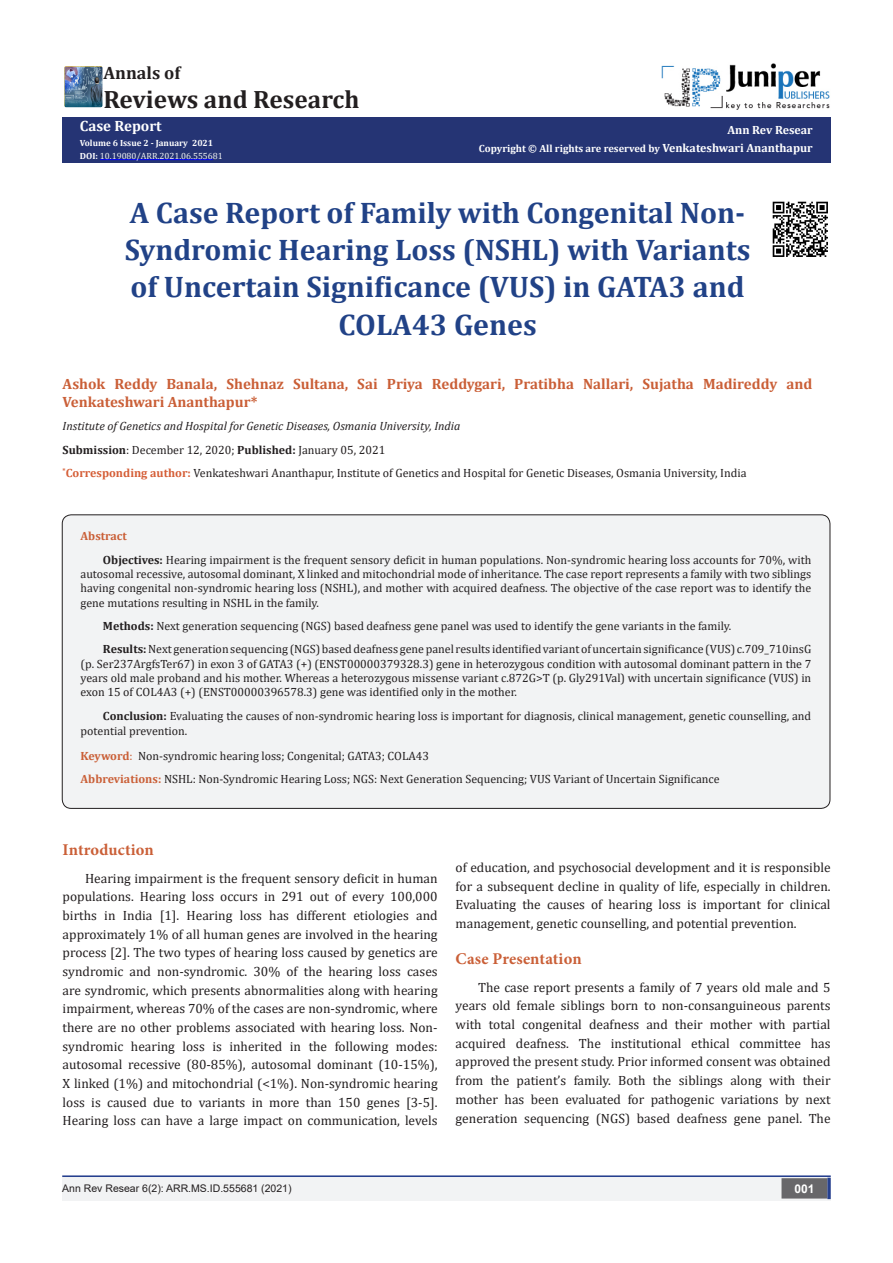
<style>
.page{position:relative;width:893px;height:1263px;background:#fff}
.page>*{position:absolute;margin:0;border:0;box-sizing:border-box;transform-origin:0 0}
.t1{font:700 29.85px/37.3px "Cambria";color:#214287;text-align:center}
.t2{font:700 25.2px "Cambria";color:#231f20}
.t3{font:700 18px "Cambria";color:#231f20}
.Default{font:700 16.5px "Minion Pro";letter-spacing:.005em;color:#ca5f37}
.t4{font:700 15px/18px "Cambria";color:#ca5f37}
.t5{font:700 15px "Cambria";color:#fff}
.t6{font:13.5px/18.8px "Cambria";color:#231f20;text-align:justify}
.t7{font:12px/14.4px "Cambria";color:#231f20;text-align:justify}
.t8{font:italic 12px "Cambria";color:#231f20}
.t9{font:700 12px "Cambria";color:#fff}
.t10{font:700 12px "Cambria";color:#ca5f37}
.t11{font:700 12px "Arial";color:#fff}
.t12{font:700 10.5px "Cambria";color:#fff}
.t13{font:10.5px "Arial";color:#231f20}
.t14{font:9px "Cambria";color:#f0f1f2}
.t15{font:700 9px "Cambria";color:#fff}
.s1{font-weight:700;color:#fff}
.s2{font-size:12px}
.s3{font-weight:700}
.s4{font-weight:700;color:#d55e37}
.s5{font-weight:700;color:#ca5f37}
.s6{color:#ca5f37}
</style>
<div class="page">
<div style="left:62px;top:117px;width:768px;height:45px;background:#253474"></div>
<hr style="left:100px;top:159px;width:113px;height:1px;background:#00f">
<hr style="left:62px;top:1175px;width:769px;height:1px;background:#253f8e">
<div style="left:62px;top:1176px;width:441px;height:25px;background:#f2f3f4"></div>
<div style="left:503px;top:1176px;width:328px;height:25px;background:#f2f3f4"></div>
<div style="left:782px;top:1179px;width:45px;height:19px;background:#68676a"></div>
<div style="left:781px;top:1178px;width:46px;height:20px;border:2px solid #68676a"></div>
<svg style="left:827px;top:1178px;width:4px;height:21px"></svg>
<hr style="left:62px;top:1176px;width:769px;height:1px;background:#253f8e">
<img style="left:662px;top:63px;width:168px;height:47px">
<img style="left:64px;top:66px;width:38px;height:41px">
<div style="left:62px;top:515px;width:768px;height:293px;background:#f2f3f4;border-radius:9px"></div>
<img style="left:772px;top:201px;width:56px;height:56px">
<p class="t3" style="left:103px;top:60px;width:79px">Annals of</p>
<p class="t2" style="left:103px;top:81px;width:258px">Reviews and Research</p>
<p class="t5" style="left:80px;top:115px;width:83px">Case Report</p>
<p class="t15" style="left:80px;top:136px;width:135px">Volume 6 Issue 2 - January 2021</p>
<p class="t14" style="left:80px;top:151px;width:144px"><span class="s1">DOI:</span> 10.19080/ARR.2021.06.555681</p>
<p class="t9" style="left:727px;top:121px;width:87px">Ann Rev Resear</p>
<p class="t12" style="left:479px;top:141px;width:335px">Copyright © All rights are reserved by <span class="s2">Venkateshwari Ananthapur</span></p>
<p class="t1" style="left:125px;top:193px;width:627px">A Case Report of Family with Congenital Non-Syndromic Hearing Loss (NSHL) with Variants of Uncertain Significance (VUS) in GATA3 and COLA43 Genes</p>
<p class="t4" style="left:63px;top:374px;width:751px">Ashok Reddy Banala, Shehnaz Sultana, Sai Priya Reddygari, Pratibha Nallari, Sujatha Madireddy and<br>Venkateshwari Ananthapur*</p>
<p class="t8" style="left:63px;top:418px;width:399px">Institute of Genetics and Hospital for Genetic Diseases, Osmania University, India</p>
<p class="t7" style="left:63px;top:442px;width:324px"><span class="s3">Submission</span>: December 12, 2020; <span class="s3">Published:</span> January 05, 2021</p>
<p class="t7" style="left:63px;top:465px;width:685px"><sup>*</sup><span class="s4">Corresponding author:</span> Venkateshwari Ananthapur, Institute of Genetics and Hospital for Genetic Diseases, Osmania University, India</p>
<p class="t10" style="left:81px;top:528px;width:48px">Abstract</p>
<p class="t7" style="left:81px;top:552px;width:732px;text-indent:22px"><span class="s3">Objectives:</span> Hearing impairment is the frequent sensory deficit in human populations. Non-syndromic hearing loss accounts for 70%, with autosomal recessive, autosomal dominant, X linked and mitochondrial mode of inheritance. The case report represents a family with two siblings having congenital non-syndromic hearing loss (NSHL), and mother with acquired deafness. The objective of the case report was to identify the gene mutations resulting in NSHL in the family.</p>
<p class="t7" style="left:103px;top:618px;width:630px"><span class="s3">Methods:</span> Next generation sequencing (NGS) based deafness gene panel was used to identify the gene variants in the family.</p>
<p class="t7" style="left:81px;top:642px;width:732px;text-indent:22px"><span class="s3">Results:</span> Next generation sequencing (NGS) based deafness gene panel results identified variant of uncertain significance (VUS) c.709_710insG (p. Ser237ArgfsTer67) in exon 3 of GATA3 (+) (ENST00000379328.3) gene in heterozygous condition with autosomal dominant pattern in the 7 years old male proband and his mother. Whereas a heterozygous missense variant c.872G&gt;T (p. Gly291Val) with uncertain significance (VUS) in exon 15 of COL4A3 (+) (ENST00000396578.3) gene was identified only in the mother.</p>
<p class="t7" style="left:81px;top:707px;width:732px;line-height:15.8px;text-indent:22px"><span class="s3">Conclusion:</span> Evaluating the causes of non-syndromic hearing loss is important for diagnosis, clinical management, genetic counselling, and potential prevention.</p>
<p class="t7" style="left:81px;top:748px;width:350px"><span class="s5">Keyword</span><span class="s6">:</span> Non-syndromic hearing loss; Congenital; GATA3; COLA43</p>
<p class="t7" style="left:81px;top:772px;width:641px"><span class="s5">Abbreviations:</span> NSHL: Non-Syndromic Hearing Loss; NGS: Next Generation Sequencing; VUS Variant of Uncertain Significance</p>
<p class="Default" style="left:63px;top:838px;width:93px">Introduction</p>
<p class="t6" style="left:63px;top:868px;width:377px;text-indent:22px">Hearing impairment is the frequent sensory deficit in human populations. Hearing loss occurs in 291 out of every 100,000 births in India [1]. Hearing loss has different etiologies and approximately 1% of all human genes are involved in the hearing process [2]. The two types of hearing loss caused by genetics are syndromic and non-syndromic. 30% of the hearing loss cases are syndromic, which presents abnormalities along with hearing impairment, whereas 70% of the cases are non-syndromic, where there are no other problems associated with hearing loss. Non&shy;syndromic hearing loss is inherited in the following modes: autosomal recessive (80-85%), autosomal dominant (10-15%), X linked (1%) and mitochondrial (&lt;1%). Non-syndromic hearing loss is caused due to variants in more than 150 genes [3-5].<br>Hearing loss can have a large impact on communication, levels</p>
<p class="t6" style="left:456px;top:858px;width:376px">of education, and psychosocial development and it is responsible for a subsequent decline in quality of life, especially in children.<br>Evaluating the causes of hearing loss is important for clinical management, genetic counselling, and potential prevention.</p>
<p class="Default" style="left:456px;top:947px;width:128px">Case Presentation</p>
<p class="t6" style="left:456px;top:978px;width:376px;text-indent:22px">The case report presents a family of 7 years old male and 5 years old female siblings born to non-consanguineous parents with total congenital deafness and their mother with partial acquired deafness. The institutional ethical committee has approved the present study. Prior informed consent was obtained from the patient’s family. Both the siblings along with their mother has been evaluated for pathogenic variations by next generation sequencing (NGS) based deafness gene panel. The</p>
<p class="t13" style="left:62px;top:1181px;width:231px">Ann Rev Resear 6(2): ARR.MS.ID.555681 (2021)</p>
<p class="t11" style="left:794px;top:1180px;width:22px">001</p>
</div>
